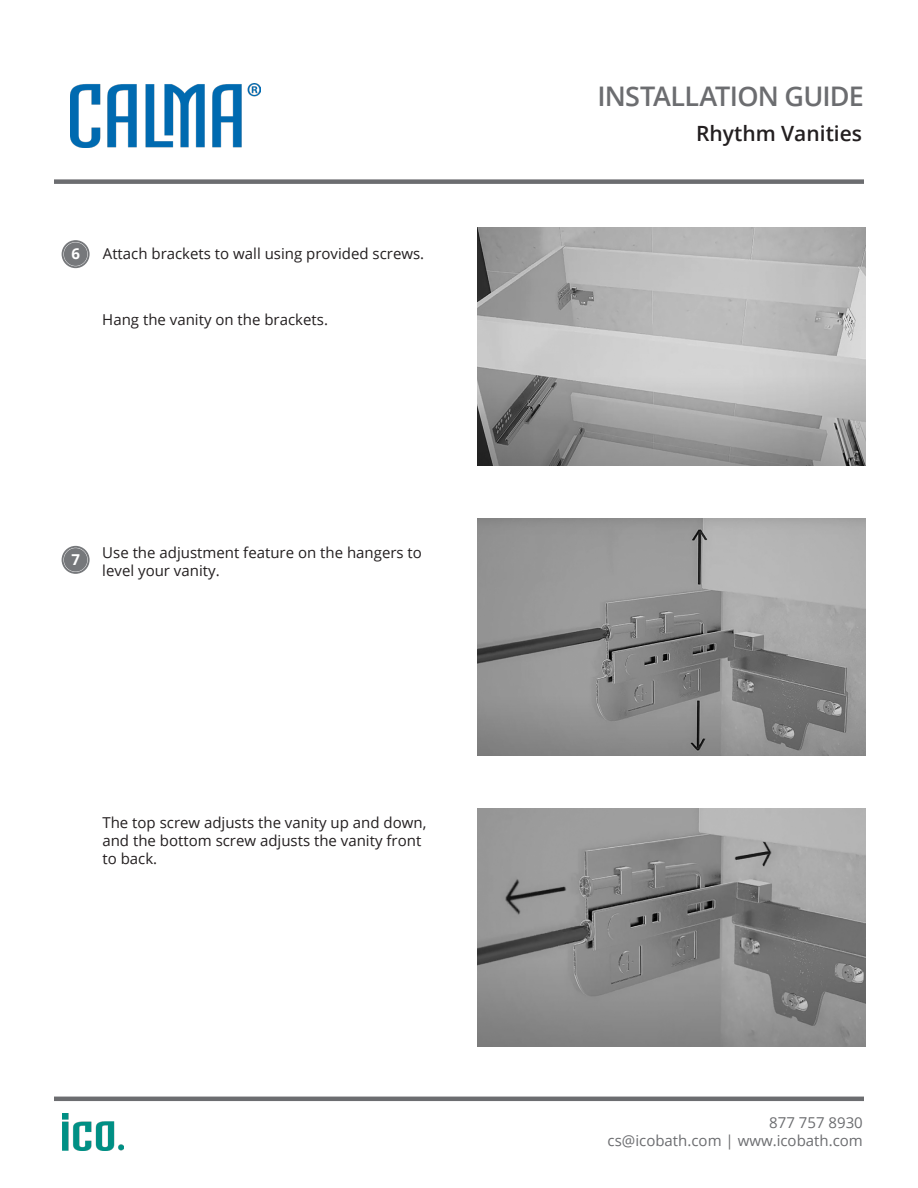
<style>
.page{position:relative;width:918px;height:1188px;background:#fff}
.page>*{position:absolute;margin:0;border:0;box-sizing:border-box;transform-origin:0 0}
.t1{font:600 27px "Open Sans";letter-spacing:-.03em;color:#6c6d70}
.t2{font:600 21px "Open Sans";color:#231f20}
.t3{font:15px/18px "Open Sans";color:#231f20}
.t4{font:15px "Open Sans";color:#6c6d70}
.t5{font:700 15px "Open Sans";color:#fff}
</style>
<div class="page">
<img style="left:71px;top:84px;width:190px;height:64px">
<div style="left:54px;top:179px;width:810px;height:5px;background:#6c6d70"></div>
<img style="left:63px;top:1114px;width:61px;height:37px">
<hr style="left:54px;top:1097px;width:810px;height:4px;background:#6c6d70">
<img style="left:477px;top:228px;width:389px;height:237px">
<div style="left:64px;top:242px;width:23px;height:24px;background:#76787b;border-radius:50%"></div>
<div style="left:62px;top:240px;width:28px;height:28px;border:2px solid #76787b;border-radius:50%"></div>
<img style="left:477px;top:518px;width:389px;height:238px">
<div style="left:64px;top:548px;width:23px;height:24px;background:#76787b;border-radius:50%"></div>
<div style="left:62px;top:546px;width:28px;height:28px;border:2px solid #76787b;border-radius:50%"></div>
<img style="left:477px;top:808px;width:389px;height:238px">
<p class="t5" style="left:71px;top:243px;width:10px">6</p>
<p class="t3" style="left:103px;top:244px;width:323px">Attach brackets to wall using provided screws.</p>
<p class="t3" style="left:102px;top:310px;width:227px">Hang the vanity on the brackets.</p>
<p class="t5" style="left:71px;top:548px;width:10px">7</p>
<p class="t3" style="left:102px;top:543px;width:321px">Use the adjustment feature on the hangers to level your vanity.</p>
<p class="t3" style="left:102px;top:813px;width:325px">The top screw adjusts the vanity up and down, and the bottom screw adjusts the vanity front to back.</p>
<p class="t1" style="left:597px;top:77px;width:268px">INSTALLATION GUIDE</p>
<p class="t2" style="left:696px;top:119px;width:168px">Rhythm Vanities</p>
<p class="t4" style="left:769px;top:1112px;width:95px">877 757 8930</p>
<p class="t4" style="left:608px;top:1130px;width:257px">cs@icobath.com | www.icobath.com</p>
</div>
